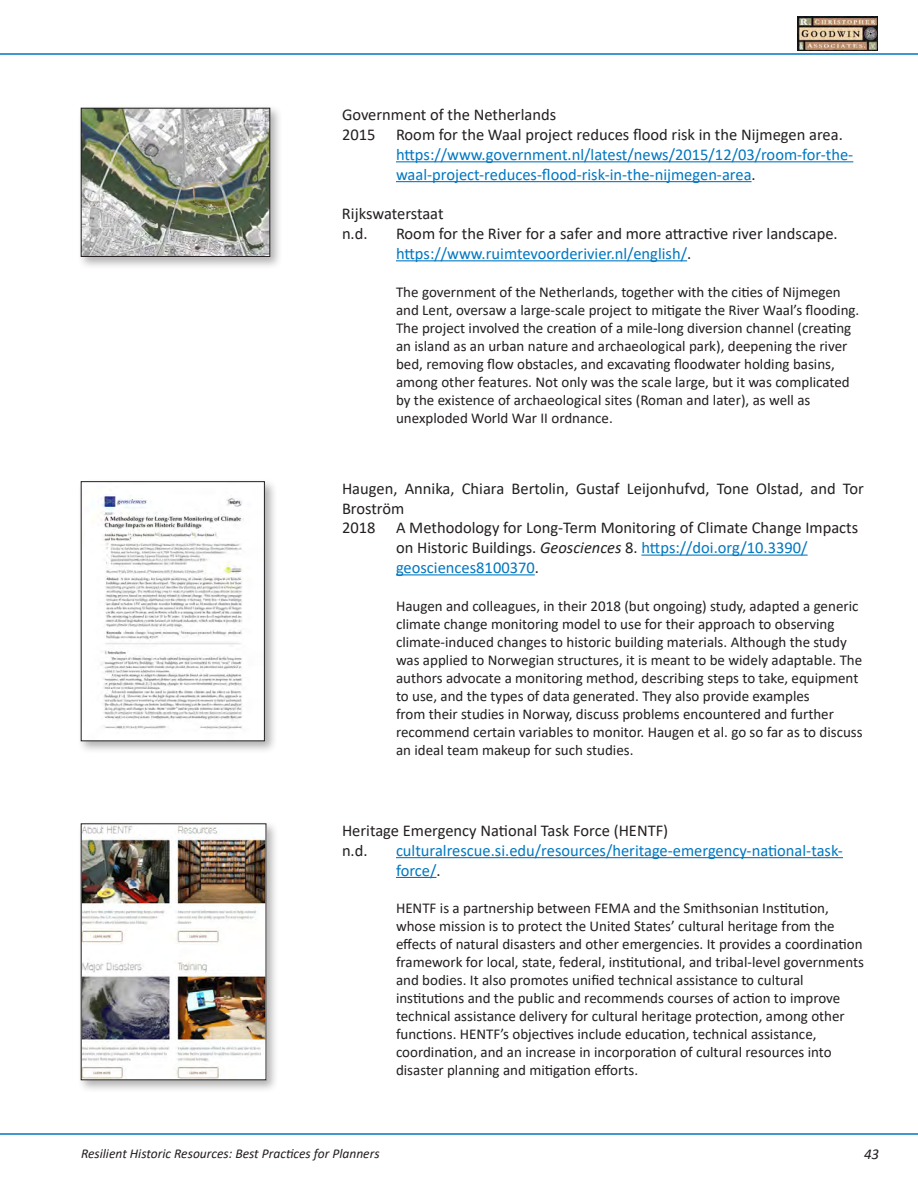
<style>
.page{position:relative;width:918px;height:1188px;background:#fff}
.page>*{position:absolute;margin:0;border:0;box-sizing:border-box;transform-origin:0 0}
.Reference{font:16.5px/19.8px "Calibri";color:#231f20}
.Reference-2{font:16.5px/19.8px "Calibri";color:#0177c1}
.Ref_Body{font:15px/18px "Calibri";color:#231f20}
.t1{font:italic 15px "Calibri";color:#231f20}
.t2{font:italic 13.5px "Calibri";color:#231f20}
.s1{color:#231f20}
.s2{color:#0177c1}
.s3{font-style:italic}
</style>
<div class="page">
<img style="left:797px;top:17px;width:81px;height:34px">
<hr style="left:0;top:1133px;width:918px;height:2px;background:#0177c1">
<hr style="left:0;top:53px;width:918px;height:2px;background:#0177c1">
<div style="left:78px;top:105px;width:205px;height:165px;background:#231f20;opacity:.35"></div>
<img style="left:83px;top:110px;width:185px;height:145px">
<div style="left:81px;top:108px;width:189px;height:149px;border:1px solid #231f20"></div>
<hr style="left:396px;top:161px;width:457px;height:1px;background:#0177c1">
<hr style="left:396px;top:181px;width:356px;height:1px;background:#0177c1">
<hr style="left:396px;top:260px;width:291px;height:1px;background:#0177c1">
<hr style="left:641px;top:555px;width:167px;height:1px;background:#0177c1">
<hr style="left:396px;top:574px;width:139px;height:1px;background:#0177c1">
<div style="left:78px;top:478px;width:199px;height:276px;background:#231f20;opacity:.35"></div>
<img style="left:83px;top:483px;width:180px;height:256px">
<div style="left:81px;top:481px;width:184px;height:260px;border:1px solid #231f20"></div>
<hr style="left:396px;top:857px;width:447px;height:1px;background:#0177c1">
<hr style="left:396px;top:877px;width:40px;height:1px;background:#0177c1">
<div style="left:78px;top:820px;width:201px;height:273px;background:#231f20;opacity:.35"></div>
<img style="left:83px;top:826px;width:181px;height:252px">
<p class="Reference" style="left:342px;top:105px;width:216px">Government of the Netherlands</p>
<p class="Reference-2" style="left:396px;top:124px;width:459px;text-indent:-54px"><span class="s1">2015 Room for the Waal project reduces flood risk in the Nijmegen area. </span>https://www.government.nl/latest/news/2015/12/03/room-for-the&shy;waal-project-reduces-flood-risk-in-the-nijmegen-area<span class="s1">.</span></p>
<p class="Reference" style="left:342px;top:204px;width:103px">Rijkswaterstaat</p>
<p class="Reference" style="left:342px;top:223px;width:27px">n.d.</p>
<p class="Reference" style="left:396px;top:223px;width:443px">Room for the River for a safer and more attractive river landscape. <span class="s2">https://www.ruimtevoorderivier.nl/english/</span>.</p>
<p class="Ref_Body" style="left:396px;top:282px;width:465px">The government of the Netherlands, together with the cities of Nijmegen and Lent, oversaw a large-scale project to mitigate the River Waal’s flooding.<br>The project involved the creation of a mile-long diversion channel (creating an island as an urban nature and archaeological park), deepening the river bed, removing flow obstacles, and excavating floodwater holding basins, among other features. Not only was the scale large, but it was complicated by the existence of archaeological sites (Roman and later), as well as unexploded World War II ordnance.</p>
<p class="Reference" style="left:342px;top:478px;width:523px">Haugen, Annika, Chiara Bertolin, Gustaf Leijonhufvd, Tone Olstad, and Tor<br>Broström</p>
<p class="Reference" style="left:396px;top:518px;width:464px;text-indent:-54px">2018 A Methodology for Long-Term Monitoring of Climate Change Impacts on Historic Buildings. <span class="s3">Geosciences</span> 8. <span class="s2">https://doi.org/10.3390/ geosciences8100370</span>.</p>
<p class="Ref_Body" style="left:396px;top:596px;width:468px">Haugen and colleagues, in their 2018 (but ongoing) study, adapted a generic climate change monitoring model to use for their approach to observing climate-induced changes to historic building materials. Although the study was applied to Norwegian structures, it is meant to be widely adaptable. The authors advocate a monitoring method, describing steps to take, equipment to use, and the types of data generated. They also provide examples<br>from their studies in Norway, discuss problems encountered and further recommend certain variables to monitor. Haugen et al. go so far as to discuss an ideal team makeup for such studies.</p>
<p class="Reference" style="left:342px;top:820px;width:328px">Heritage Emergency National Task Force (HENTF)</p>
<p class="Reference" style="left:342px;top:840px;width:27px">n.d.</p>
<p class="Reference-2" style="left:396px;top:840px;width:449px">culturalrescue.si.edu/resources/heritage-emergency-national-task&shy;force/<span class="s1">.</span></p>
<p class="Ref_Body" style="left:396px;top:899px;width:470px">HENTF is a partnership between FEMA and the Smithsonian Institution, whose mission is to protect the United States’ cultural heritage from the effects of natural disasters and other emergencies. It provides a coordination framework for local, state, federal, institutional, and tribal-level governments and bodies. It also promotes unified technical assistance to cultural institutions and the public and recommends courses of action to improve technical assistance delivery for cultural heritage protection, among other functions. HENTF’s objectives include education, technical assistance, coordination, and an increase in incorporation of cultural resources into disaster planning and mitigation efforts.</p>
<p class="t2" style="left:81px;top:1144px;width:300px">Resilient Historic Resources: Best Practices for Planners</p>
<p class="t1" style="left:864px;top:1143px;width:17px">43</p>
</div>
